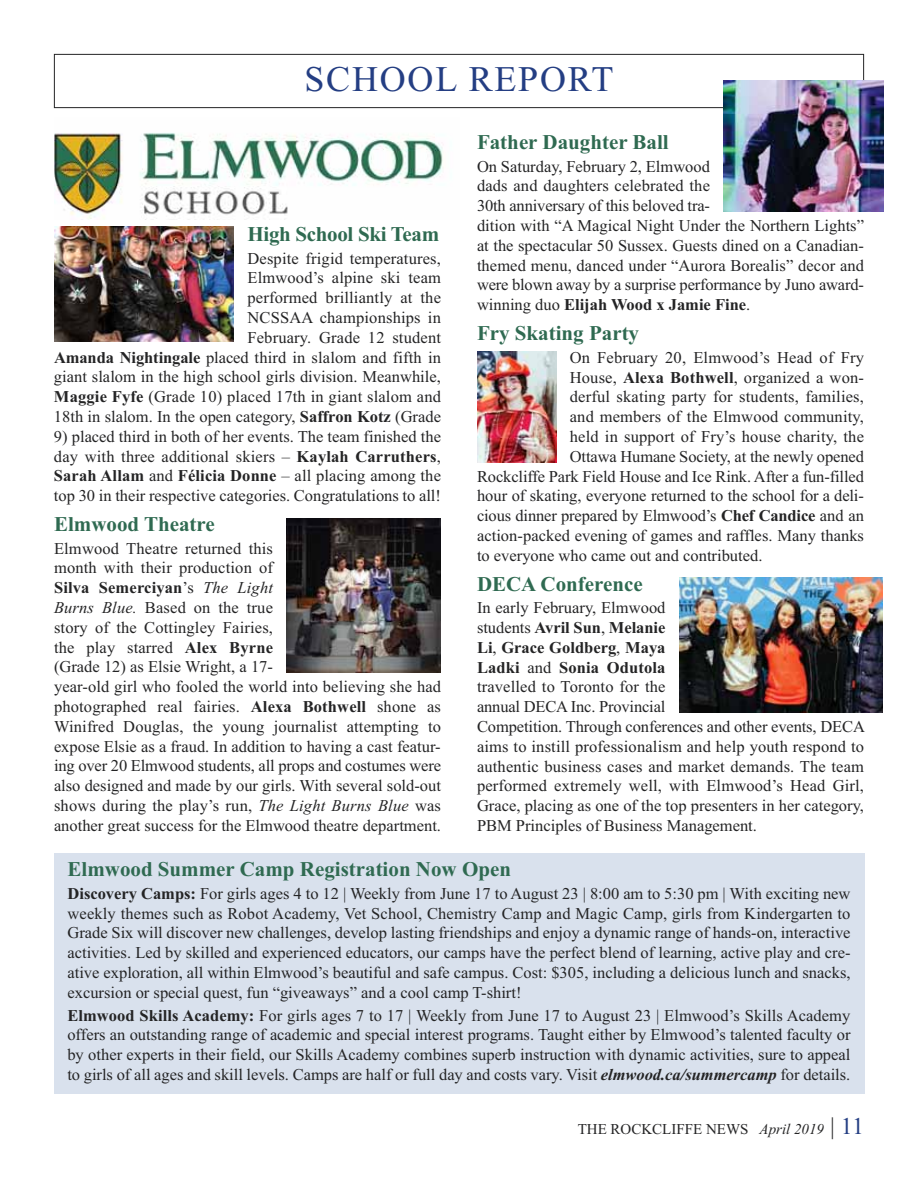
<style>
.page{position:relative;width:918px;height:1188px;background:#fff}
.page>*{position:absolute;margin:0;border:0;box-sizing:border-box;transform-origin:0 0}
.t1{font:36px "Times New Roman";letter-spacing:.05em;color:#243e83}
.t2{font:700 21px "Times New Roman";color:#2f6a51}
.t3{font:16.5px/19.8px "Times New Roman";color:#242425}
.t4{font:15px "Times New Roman";color:#242425}
.s1{font-weight:700}
.s2{font-style:italic}
.s3{font-weight:700;font-style:italic}
.s4{font-size:24px}
.s5{font-size:24px;color:#243e83}
</style>
<div class="page">
<img style="left:54px;top:133px;width:390px;height:86px">
<img style="left:679px;top:577px;width:203px;height:136px">
<img style="left:477px;top:352px;width:79px;height:110px">
<img style="left:54px;top:227px;width:180px;height:115px">
<img style="left:287px;top:518px;width:153px;height:154px">
<div style="left:54px;top:54px;width:810px;height:54px;border:1px solid #242425"></div>
<img style="left:724px;top:80px;width:159px;height:131px">
<div style="left:54px;top:853px;width:810px;height:241px;background:#d9e1ed"></div>
<h1 class="t1" style="left:304px;top:66px;width:311px">SCHOOL REPORT</h1>
<p class="t2" style="left:477px;top:135px;width:193px">Father Daughter Ball</p>
<p class="t3" style="left:477px;top:158px;width:389px">On Saturday, February 2, Elmwood<br>dads and daughters celebrated the<br>30th anniversary of this beloved tra-<br>dition with “A Magical Night Under the Northern Lights” at the spectacular 50 Sussex. Guests dined on a Canadian&shy;themed menu, danced under “Aurora Borealis” decor and were blown away by a surprise performance by Juno award&shy;winning duo <span class="s1">Elijah Wood x Jamie Fine</span>.</p>
<p class="t2" style="left:477px;top:326px;width:164px">Fry Skating Party</p>
<p class="t3" style="left:570px;top:349px;width:296px">On February 20, Elmwood’s Head of Fry</p>
<p class="t3" style="left:570px;top:369px;width:296px">House, <span class="s1">Alexa Bothwell</span>, organized a won-</p>
<p class="t3" style="left:570px;top:388px;width:296px">derful skating party for students, families,</p>
<p class="t3" style="left:570px;top:408px;width:296px">and members of the Elmwood community,</p>
<p class="t3" style="left:570px;top:428px;width:296px">held in support of Fry’s house charity, the</p>
<p class="t3" style="left:570px;top:448px;width:296px">Ottawa Humane Society, at the newly opened</p>
<p class="t3" style="left:477px;top:468px;width:389px">Rockcliffe Park Field House and Ice Rink. After a fun-filled</p>
<p class="t3" style="left:477px;top:487px;width:388px">hour of skating, everyone returned to the school for a deli-</p>
<p class="t3" style="left:477px;top:507px;width:389px">cious dinner prepared by Elmwood’s <span class="s1">Chef Candice</span> and an</p>
<p class="t3" style="left:477px;top:527px;width:389px">action-packed evening of games and raffles. Many thanks</p>
<p class="t3" style="left:477px;top:547px;width:287px">to everyone who came out and contributed.</p>
<p class="t2" style="left:477px;top:577px;width:167px">DECA Conference</p>
<p class="t3" style="left:477px;top:599px;width:389px">In early February, Elmwood<br>students <span class="s1">Avril Sun</span>, <span class="s1">Melanie<br>Li</span>, <span class="s1">Grace Goldberg</span>, <span class="s1">Maya<br>Ladki</span> and <span class="s1">Sonia Odutola<br></span>travelled to Toronto for the<br>annual DECA Inc. Provincial<br>Competition. Through conferences and other events, DECA aims to instill professionalism and help youth respond to authentic business cases and market demands. The team performed extremely well, with Elmwood’s Head Girl, Grace, placing as one of the top presenters in her category, PBM Principles of Business Management.</p>
<p class="t2" style="left:248px;top:227px;width:193px">High School Ski Team</p>
<p class="t3" style="left:54px;top:250px;width:389px;text-align:right">Despite frigid temperatures,<br>Elmwood’s alpine ski team<br>performed brilliantly at the<br>NCSSAA championships in<br>February. Grade 12 student<br><span class="s1">Amanda Nightingale</span> placed third in slalom and fifth in giant slalom in the high school girls division. Meanwhile, <span class="s1">Maggie Fyfe</span> (Grade 10) placed 17th in giant slalom and 18th in slalom. In the open category, <span class="s1">Saffron Kotz</span> (Grade</p>
<p class="t3" style="left:54px;top:428px;width:389px;text-align:justify">9) placed third in both of her events. The team finished the day with three additional skiers – <span class="s1">Kaylah Carruthers</span>, <span class="s1">Sarah Allam</span> and <span class="s1">Félicia Donne</span> – all placing among the top 30 in their respective categories. Congratulations to all!</p>
<p class="t2" style="left:54px;top:517px;width:162px">Elmwood Theatre</p>
<p class="t3" style="left:54px;top:540px;width:389px">Elmwood Theatre returned this<br>month with their production of<br><span class="s1">Silva Semerciyan</span>’s <span class="s2">The Light<br>Burns Blue.</span> Based on the true<br>story of the Cottingley Fairies,<br>the play starred <span class="s1">Alex Byrne<br></span>(Grade 12) as Elsie Wright, a 17-<br>year-old girl who fooled the world into believing she had photographed real fairies. <span class="s1">Alexa Bothwell</span> shone as Winifred Douglas, the young journalist attempting to expose Elsie as a fraud. In addition to having a cast featur&shy;ing over 20 Elmwood students, all props and costumes were also designed and made by our girls. With several sold-out shows during the play’s run, <span class="s2">The Light Burns Blue</span> was another great success for the Elmwood theatre department.</p>
<p class="t2" style="left:68px;top:862px;width:445px">Elmwood Summer Camp Registration Now Open</p>
<p class="t3" style="left:67px;top:885px;width:785px;text-align:justify"><span class="s1">Discovery Camps:</span> For girls ages 4 to 12 | Weekly from June 17 to August 23 | 8:00 am to 5:30 pm | With exciting new weekly themes such as Robot Academy, Vet School, Chemistry Camp and Magic Camp, girls from Kindergarten to Grade Six will discover new challenges, develop lasting friendships and enjoy a dynamic range of hands-on, interactive activities. Led by skilled and experienced educators, our camps have the perfect blend of learning, active play and cre&shy;ative exploration, all within Elmwood’s beautiful and safe campus. Cost: $305, including a delicious lunch and snacks, excursion or special quest, fun “giveaways” and a cool camp T-shirt!</p>
<p class="t3" style="left:67px;top:1007px;width:785px;text-align:justify"><span class="s1">Elmwood Skills Academy:</span> For girls ages 7 to 17 | Weekly from June 17 to August 23 | Elmwood’s Skills Academy offers an outstanding range of academic and special interest programs. Taught either by Elmwood’s talented faculty or by other experts in their field, our Skills Academy combines superb instruction with dynamic activities, sure to appeal to girls of all ages and skill levels. Camps are half or full day and costs vary. Visit <span class="s3">elmwood.ca/summercamp</span> for details.</p>
<p class="t4" style="left:578px;top:1124px;width:288px">THE ROCKCLIFFE NEWS <span class="s2">April 2019</span> <span class="s4">|</span> <span class="s5">11</span></p>
</div>
